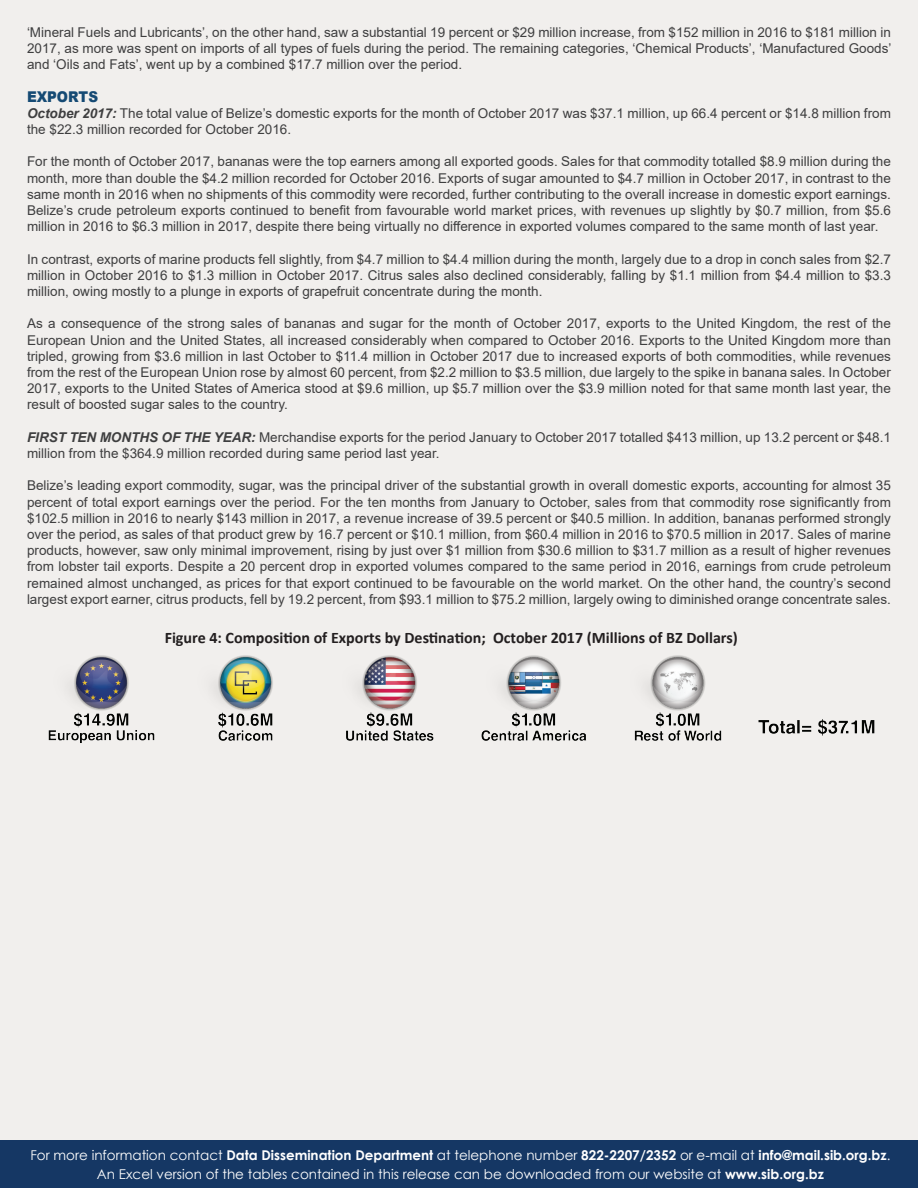
<style>
.page{position:relative;width:918px;height:1188px;background:#f1efed}
.page>*{position:absolute;margin:0;border:0;box-sizing:border-box;transform-origin:0 0}
.t1{font:700 16.05px "Calibri";color:#231f20}
.t2{font:900 14.85px "Arial";color:#154a74;scale:.91 1}
.t3{font:13.5px/16.2px "Arial";color:#3e3e3f;text-align:justify}
.t4{font:13.5px/19.5px "Century Gothic";color:#fff;text-align:center}
.s1{font-weight:700;font-style:italic}
.s2{font-weight:700}
</style>
<div class="page">
<div style="left:0;top:1140px;width:918px;height:48px;background:#153764"></div>
<img style="left:48px;top:655px;width:827px;height:88px">
<p class="t3" style="left:27px;top:24px;width:866px">‘Mineral Fuels and Lubricants’, on the other hand, saw a substantial 19 percent or $29 million increase, from $152 million in 2016 to $181 million in 2017, as more was spent on imports of all types of fuels during the period. The remaining categories, ‘Chemical Products’, ‘Manufactured Goods’ and ‘Oils and Fats’, went up by a combined $17.7 million over the period.</p>
<p class="t2" style="left:27px;top:86px;width:80px">EXPORTS</p>
<p class="t3" style="left:27px;top:105px;width:865px"><span class="s1">October 2017:</span> The total value of Belize’s domestic exports for the month of October 2017 was $37.1 million, up 66.4 percent or $14.8 million from the $22.3 million recorded for October 2016.</p>
<p class="t3" style="left:27px;top:154px;width:865px">For the month of October 2017, bananas were the top earners among all exported goods. Sales for that commodity totalled $8.9 million during the month, more than double the $4.2 million recorded for October 2016. Exports of sugar amounted to $4.7 million in October 2017, in contrast to the same month in 2016 when no shipments of this commodity were recorded, further contributing to the overall increase in domestic export earnings.<br>Belize’s crude petroleum exports continued to benefit from favourable world market prices, with revenues up slightly by $0.7 million, from $5.6 million in 2016 to $6.3 million in 2017, despite there being virtually no difference in exported volumes compared to the same month of last year.</p>
<p class="t3" style="left:27px;top:251px;width:865px">In contrast, exports of marine products fell slightly, from $4.7 million to $4.4 million during the month, largely due to a drop in conch sales from $2.7 million in October 2016 to $1.3 million in October 2017. Citrus sales also declined considerably, falling by $1.1 million from $4.4 million to $3.3 million, owing mostly to a plunge in exports of grapefruit concentrate during the month.</p>
<p class="t3" style="left:27px;top:316px;width:865px">As a consequence of the strong sales of bananas and sugar for the month of October 2017, exports to the United Kingdom, the rest of the European Union and the United States, all increased considerably when compared to October 2016. Exports to the United Kingdom more than tripled, growing from $3.6 million in last October to $11.4 million in October 2017 due to increased exports of both commodities, while revenues from the rest of the European Union rose by almost 60 percent, from $2.2 million to $3.5 million, due largely to the spike in banana sales. In October 2017, exports to the United States of America stood at $9.6 million, up $5.7 million over the $3.9 million noted for that same month last year, the result of boosted sugar sales to the country.</p>
<p class="t3" style="left:27px;top:429px;width:865px"><span class="s1">FIRST TEN MONTHS OF THE YEAR:</span> Merchandise exports for the period January to October 2017 totalled $413 million, up 13.2 percent or $48.1 million from the $364.9 million recorded during same period last year.</p>
<p class="t3" style="left:27px;top:478px;width:865px">Belize’s leading export commodity, sugar, was the principal driver of the substantial growth in overall domestic exports, accounting for almost 35 percent of total export earnings over the period. For the ten months from January to October, sales from that commodity rose significantly from $102.5 million in 2016 to nearly $143 million in 2017, a revenue increase of 39.5 percent or $40.5 million. In addition, bananas performed strongly over the period, as sales of that product grew by 16.7 percent or $10.1 million, from $60.4 million in 2016 to $70.5 million in 2017. Sales of marine products, however, saw only minimal improvement, rising by just over $1 million from $30.6 million to $31.7 million as a result of higher revenues from lobster tail exports. Despite a 20 percent drop in exported volumes compared to the same period in 2016, earnings from crude petroleum remained almost unchanged, as prices for that export continued to be favourable on the world market. On the other hand, the country’s second largest export earner, citrus products, fell by 19.2 percent, from $93.1 million to $75.2 million, largely owing to diminished orange concentrate sales.</p>
<p class="t1" style="left:165px;top:626px;width:575px">Figure 4: Composition of Exports by Destination; October 2017 (Millions of BZ Dollars)</p>
<p class="t4" style="left:30px;top:1145px;width:861px">For more information contact <span class="s2">Data Dissemination Department</span> at telephone number <span class="s2">822-2207/2352</span> or e-mail at <span class="s2">info@mail.sib.org.bz</span>.<br>An Excel version of the tables contained in this release can be downloaded from our website at <span class="s2">www.sib.org.bz</span></p>
</div>
